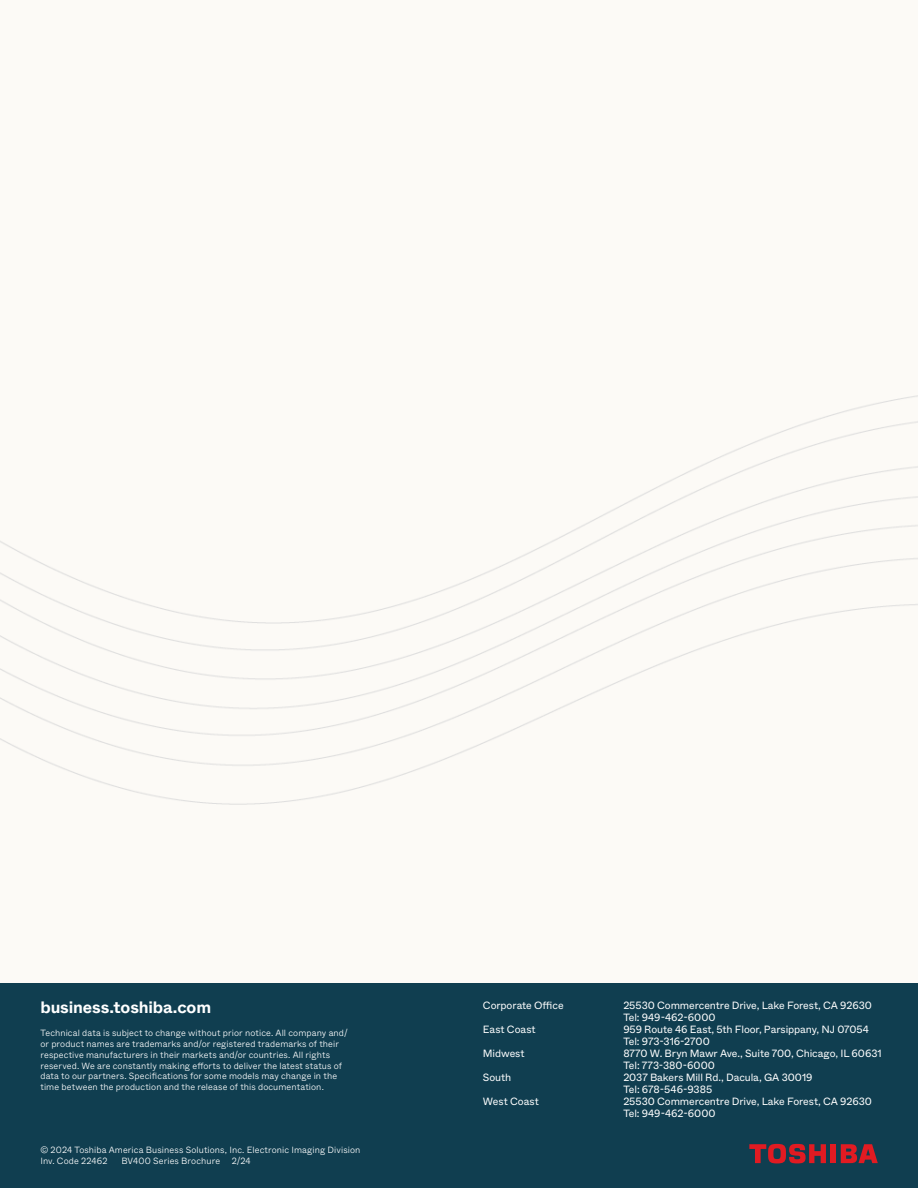
<style>
.page{position:relative;width:918px;height:1188px;background:#fff}
.page>*{position:absolute;margin:0;border:0;box-sizing:border-box;transform-origin:0 0}
.t1{font:700 16.5px "Whyte";letter-spacing:-.01em;color:#fff}
.t2{font:10.5px/12px "ABC Whyte";letter-spacing:-.005em;color:#fff}
.t3{font:300 9px/10.8px "Whyte";letter-spacing:.01em;color:#fff}
</style>
<div class="page">
<div style="left:0;top:395px;width:918px;height:589px;background:#fcfaf6"></div>
<div style="left:0;top:984px;width:918px;height:204px;background:#103e50"></div>
<div style="left:831px;top:1144px;width:5px;height:19px;background:#e11b22"></div>
<svg style="left:841px;top:1144px;width:37px;height:19px"></svg>
<svg style="left:749px;top:1144px;width:77px;height:20px"></svg>
<h1 class="t1" style="left:40px;top:995px;width:172px">business.toshiba.com</h1>
<p class="t3" style="left:40px;top:1027px;width:309px">Technical data is subject to change without prior notice. All company and/ or product names are trademarks and/or registered trademarks of their respective manufacturers in their markets and/or countries. All rights reserved. We are constantly making efforts to deliver the latest status of data to our partners. Specifications for some models may change in the time between the production and the release of this documentation.</p>
<p class="t3" style="left:40px;top:1144px;width:321px">© 2024 Toshiba America Business Solutions, Inc. Electronic Imaging Division<br>Inv. Code 22462</p>
<p class="t3" style="left:121px;top:1155px;width:100px">BV400 Series Brochure</p>
<p class="t3" style="left:232px;top:1155px;width:21px">2/24</p>
<p class="t2" style="left:483px;top:1000px;width:82px">Corporate Office</p>
<p class="t2" style="left:623px;top:1000px;width:250px">25530 Commercentre Drive, Lake Forest, CA 92630<br>Tel: 949-462-6000</p>
<p class="t2" style="left:483px;top:1024px;width:54px">East Coast</p>
<p class="t2" style="left:623px;top:1024px;width:247px">959 Route 46 East, 5th Floor, Parsippany, NJ 07054<br>Tel: 973-316-2700</p>
<p class="t2" style="left:483px;top:1048px;width:43px">Midwest</p>
<p class="t2" style="left:623px;top:1048px;width:260px">8770 W. Bryn Mawr Ave., Suite 700, Chicago, IL 60631<br>Tel: 773-380-6000</p>
<p class="t2" style="left:483px;top:1072px;width:30px">South</p>
<p class="t2" style="left:623px;top:1072px;width:191px">2037 Bakers Mill Rd., Dacula, GA 30019<br>Tel: 678-546-9385</p>
<p class="t2" style="left:483px;top:1096px;width:57px">West Coast</p>
<p class="t2" style="left:623px;top:1096px;width:250px">25530 Commercentre Drive, Lake Forest, CA 92630<br>Tel: 949-462-6000</p>
</div>
